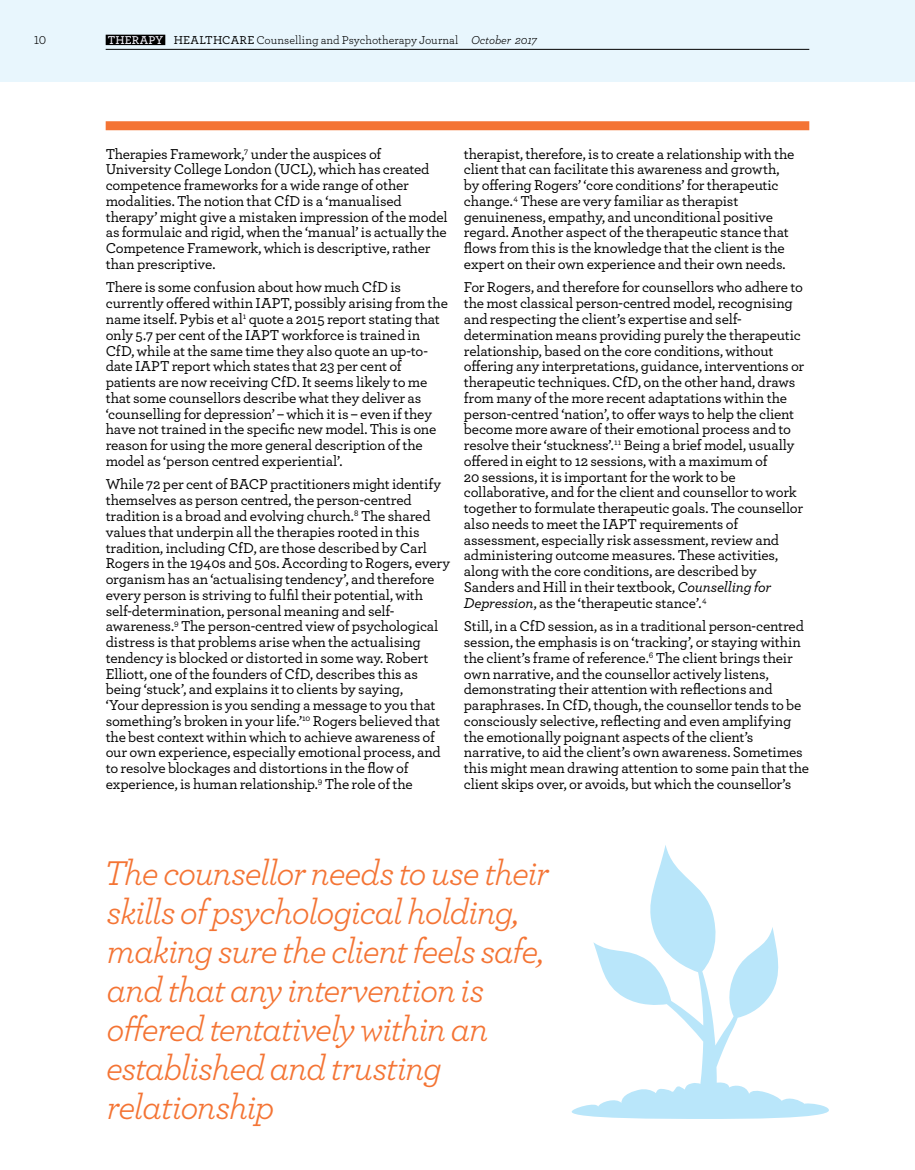
<style>
.page{position:relative;width:915px;height:1170px;background:#fff}
.page>*{position:absolute;margin:0;border:0;box-sizing:border-box;transform-origin:0 0}
.t1{font:italic 36px/39px "Archer";letter-spacing:-.035em;color:#f47434}
.t2{font:500 15px/15.8px "Archer";letter-spacing:-.015em;color:#000}
.t3{font:12px "Archer";color:#000}
.s1{font-weight:600;color:#ebeaf2}
.s2{font-weight:500}
.s3{font-style:italic}
</style>
<div class="page">
<div style="left:0;top:0;width:914px;height:82px;background:#e8f6fd"></div>
<div style="left:106px;top:121px;width:703px;height:9px;background:#f47434"></div>
<hr style="left:106px;top:49px;width:703px;height:1px;background:#000">
<div style="left:106px;top:35px;width:59px;height:10px;background:#000"></div>
<svg style="left:571px;top:1098px;width:257px;height:20px"></svg>
<svg style="left:593px;top:845px;width:190px;height:262px"></svg>
<p class="t3" style="left:34px;top:31px;width:14px">10</p>
<p class="t3" style="left:108px;top:31px;width:430px"><span class="s1">THERAPY</span> <span class="s2">HEALTHCARE</span> Counselling and Psychotherapy Journal <span class="s3">October 2017</span></p>
<p class="t2" style="left:106px;top:145px;width:343px">Therapies Framework,<sup>7</sup> under the auspices of University College London (UCL), which has created competence frameworks for a wide range of other modalities. The notion that CfD is a ‘manualised therapy’ might give a mistaken impression of the model as formulaic and rigid, when the ‘manual’ is actually the Competence Framework, which is descriptive, rather than prescriptive.</p>
<p class="t2" style="left:106px;top:279px;width:343px">There is some confusion about how much CfD is currently offered within IAPT, possibly arising from the name itself. Pybis et al<sup>1</sup> quote a 2015 report stating that only 5.7 per cent of the IAPT workforce is trained in CfD, while at the same time they also quote an up-to&shy;date IAPT report which states that 23 per cent of patients are now receiving CfD. It seems likely to me that some counsellors describe what they deliver as ‘counselling for depression’ – which it is – even if they have not trained in the specific new model. This is one reason for using the more general description of the model as ‘person centred experiential’.</p>
<p class="t2" style="left:106px;top:476px;width:346px">While 72 per cent of BACP practitioners might identify themselves as person centred, the person-centred tradition is a broad and evolving church.<sup>8</sup> The shared values that underpin all the therapies rooted in this tradition, including CfD, are those described by Carl Rogers in the 1940s and 50s. According to Rogers, every organism has an ‘actualising tendency’, and therefore every person is striving to fulfil their potential, with self-determination, personal meaning and self&shy;awareness.<sup>9</sup> The person-centred view of psychological distress is that problems arise when the actualising tendency is blocked or distorted in some way. Robert Elliott, one of the founders of CfD, describes this as being ‘stuck’, and explains it to clients by saying,<br>‘Your depression is you sending a message to you that something’s broken in your life.’<sup>10</sup> Rogers believed that the best context within which to achieve awareness of our own experience, especially emotional process, and to resolve blockages and distortions in the flow of experience, is human relationship.<sup>9</sup> The role of the</p>
<p class="t2" style="left:463px;top:145px;width:332px">therapist, therefore, is to create a relationship with the client that can facilitate this awareness and growth, by offering Rogers’ ‘core conditions’ for therapeutic change.<sup>4</sup> These are very familiar as therapist genuineness, empathy, and unconditional positive regard. Another aspect of the therapeutic stance that flows from this is the knowledge that the client is the expert on their own experience and their own needs.</p>
<p class="t2" style="left:463px;top:279px;width:342px">For Rogers, and therefore for counsellors who adhere to the most classical person-centred model, recognising and respecting the client’s expertise and self&shy;determination means providing purely the therapeutic relationship, based on the core conditions, without offering any interpretations, guidance, interventions or therapeutic techniques. CfD, on the other hand, draws from many of the more recent adaptations within the person-centred ‘nation’, to offer ways to help the client become more aware of their emotional process and to resolve their ‘stuckness’.<sup>11</sup> Being a brief model, usually offered in eight to 12 sessions, with a maximum of<br>20 sessions, it is important for the work to be collaborative, and for the client and counsellor to work together to formulate therapeutic goals. The counsellor also needs to meet the IAPT requirements of assessment, especially risk assessment, review and administering outcome measures. These activities, along with the core conditions, are described by Sanders and Hill in their textbook, <span class="s3">Counselling for Depression</span>, as the ‘therapeutic stance’.<sup>4</sup></p>
<p class="t2" style="left:463px;top:617px;width:347px">Still, in a CfD session, as in a traditional person-centred session, the emphasis is on ‘tracking’, or staying within the client’s frame of reference.<sup>6</sup> The client brings their own narrative, and the counsellor actively listens, demonstrating their attention with reflections and paraphrases. In CfD, though, the counsellor tends to be consciously selective, reflecting and even amplifying the emotionally poignant aspects of the client’s narrative, to aid the client’s own awareness. Sometimes this might mean drawing attention to some pain that the client skips over, or avoids, but which the counsellor’s</p>
<h1 class="t1" style="left:103px;top:851px;width:447px">The counsellor needs to use their skills of psychological holding, making sure the client feels safe, and that any intervention is offered tentatively within an established and trusting relationship</h1>
</div>
